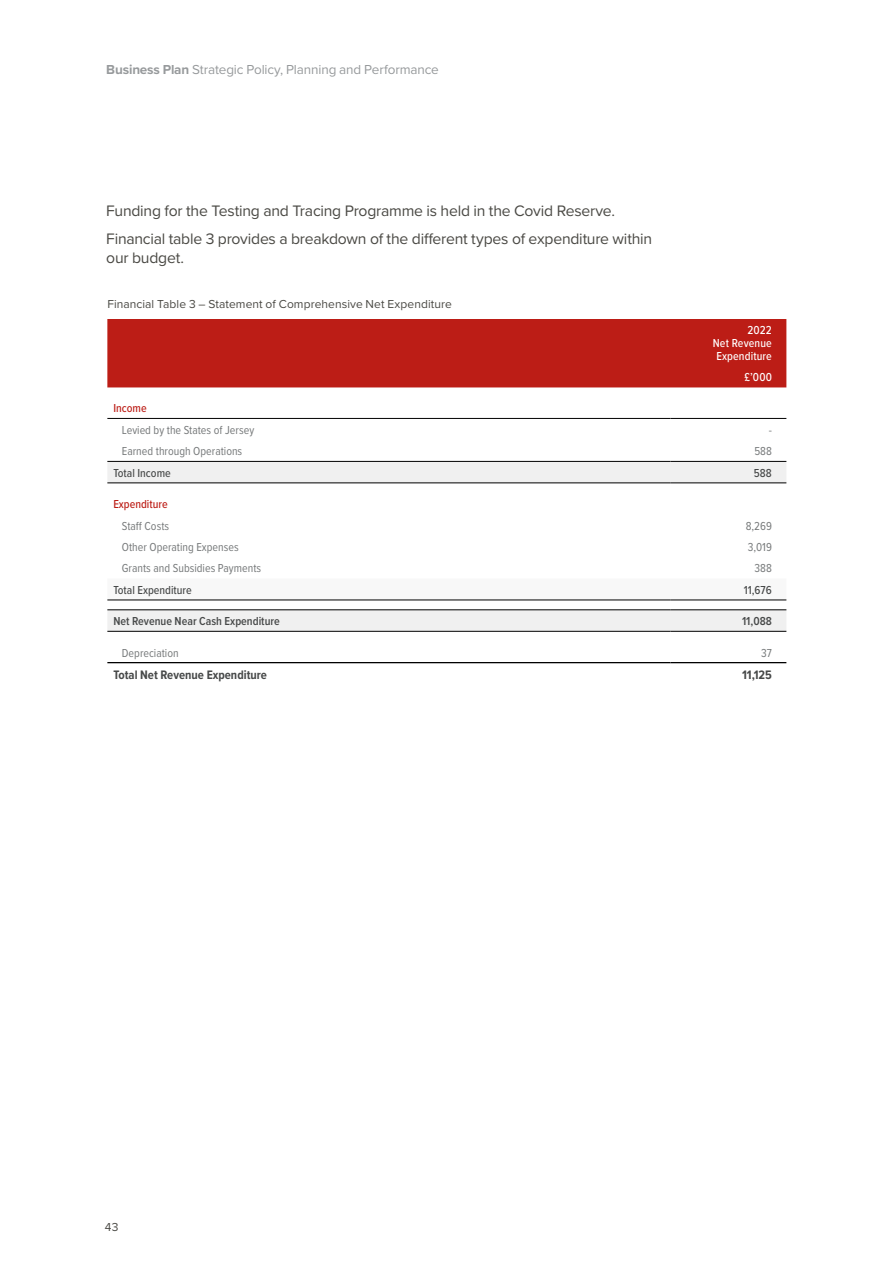
<style>
.page{position:relative;width:893px;height:1263px;background:#fff}
.page>*{position:absolute;margin:0;border:0;box-sizing:border-box;transform-origin:0 0}
.t1{font:15.75px/28px "Proxima Nova";letter-spacing:-.015em;color:#4a4944}
.t2{font:13.5px "Proxima Nova";letter-spacing:-.01em;color:#979a9c}
.t3{font:700 12.75px "Proxima Nova Cond";color:#474949}
.t4{font:12px "Proxima Nova Cond";color:#777a7b}
.t5{font:12px "Proxima Nova";letter-spacing:.005em;color:#4a4944}
.t6{font:500 12px "Proxima Nova Cond";color:#474949}
.t7{font:600 12px "Proxima Nova Cond";color:#474949}
.t8{font:500 12px/12.8px "Proxima Nova Cond";letter-spacing:.01em;color:#fff;text-align:justify}
.t9{font:500 12px "Proxima Nova Cond";color:#bc1d16}
.s1{font-weight:700}
</style>
<div class="page">
<div style="left:107px;top:319px;width:679px;height:68px;background:#bc1d16"></div>
<svg style="left:107px;top:462px;width:679px;height:169px"></svg>
<svg style="left:107px;top:578px;width:679px;height:22px"></svg>
<hr style="left:107px;top:418px;width:563px;height:1px;background:#000">
<hr style="left:670px;top:418px;width:116px;height:1px;background:#000">
<hr style="left:107px;top:461px;width:563px;height:1px;background:#000">
<hr style="left:670px;top:461px;width:116px;height:1px;background:#000">
<hr style="left:107px;top:483px;width:563px;height:1px;background:#000">
<hr style="left:670px;top:483px;width:116px;height:1px;background:#000">
<hr style="left:107px;top:600px;width:563px;height:1px;background:#000">
<hr style="left:670px;top:600px;width:116px;height:1px;background:#000">
<hr style="left:107px;top:609px;width:563px;height:1px;background:#000">
<hr style="left:670px;top:609px;width:116px;height:1px;background:#000">
<hr style="left:107px;top:662px;width:563px;height:1px;background:#000">
<hr style="left:670px;top:662px;width:116px;height:1px;background:#000">
<hr style="left:107px;top:631px;width:563px;height:1px;background:#000">
<hr style="left:670px;top:631px;width:116px;height:1px;background:#000">
<p class="t2" style="left:106px;top:60px;width:334px"><span class="s1">Business Plan</span> Strategic Policy, Planning and Performance</p>
<p class="t1" style="left:106px;top:196px;width:547px">Funding for the Testing and Tracing Programme is held in the Covid Reserve.<br>Financial table 3 provides a breakdown of the different types of expenditure within</p>
<p class="t1" style="left:106px;top:243px;width:79px">our budget.</p>
<p class="t5" style="left:107px;top:295px;width:346px">Financial Table 3 – Statement of Comprehensive Net Expenditure</p>
<p class="t8" style="left:713px;top:324px;width:61px;text-indent:34px">2022<br>Net Revenue Expenditure</p>
<p class="t8" style="left:744px;top:371px;width:29px">£’000</p>
<p class="t9" style="left:113px;top:400px;width:35px">Income</p>
<p class="t4" style="left:122px;top:421px;width:134px">Levied by the States of Jersey</p>
<p class="t4" style="left:769px;top:421px;width:5px">-</p>
<p class="t4" style="left:122px;top:443px;width:122px">Earned through Operations</p>
<p class="t4" style="left:754px;top:443px;width:19px">588</p>
<p class="t6" style="left:113px;top:464px;width:59px">Total Income</p>
<p class="t6" style="left:754px;top:464px;width:19px">588</p>
<p class="t9" style="left:113px;top:495px;width:56px">Expenditure</p>
<p class="t4" style="left:122px;top:517px;width:49px">Staff Costs</p>
<p class="t4" style="left:746px;top:517px;width:28px">8,269</p>
<p class="t4" style="left:122px;top:538px;width:118px">Other Operating Expenses</p>
<p class="t4" style="left:748px;top:538px;width:26px">3,019</p>
<p class="t4" style="left:122px;top:560px;width:141px">Grants and Subsidies Payments</p>
<p class="t4" style="left:754px;top:560px;width:19px">388</p>
<p class="t6" style="left:113px;top:581px;width:80px">Total Expenditure</p>
<p class="t6" style="left:744px;top:581px;width:30px">11,676</p>
<p class="t7" style="left:113px;top:612px;width:168px">Net Revenue Near Cash Expenditure</p>
<p class="t7" style="left:742px;top:612px;width:31px">11,088</p>
<p class="t4" style="left:122px;top:644px;width:58px">Depreciation</p>
<p class="t4" style="left:761px;top:644px;width:12px">37</p>
<p class="t3" style="left:113px;top:665px;width:155px">Total Net Revenue Expenditure</p>
<p class="t3" style="left:742px;top:665px;width:31px">11,125</p>
<p class="t5" style="left:105px;top:1218px;width:15px">43</p>
</div>
